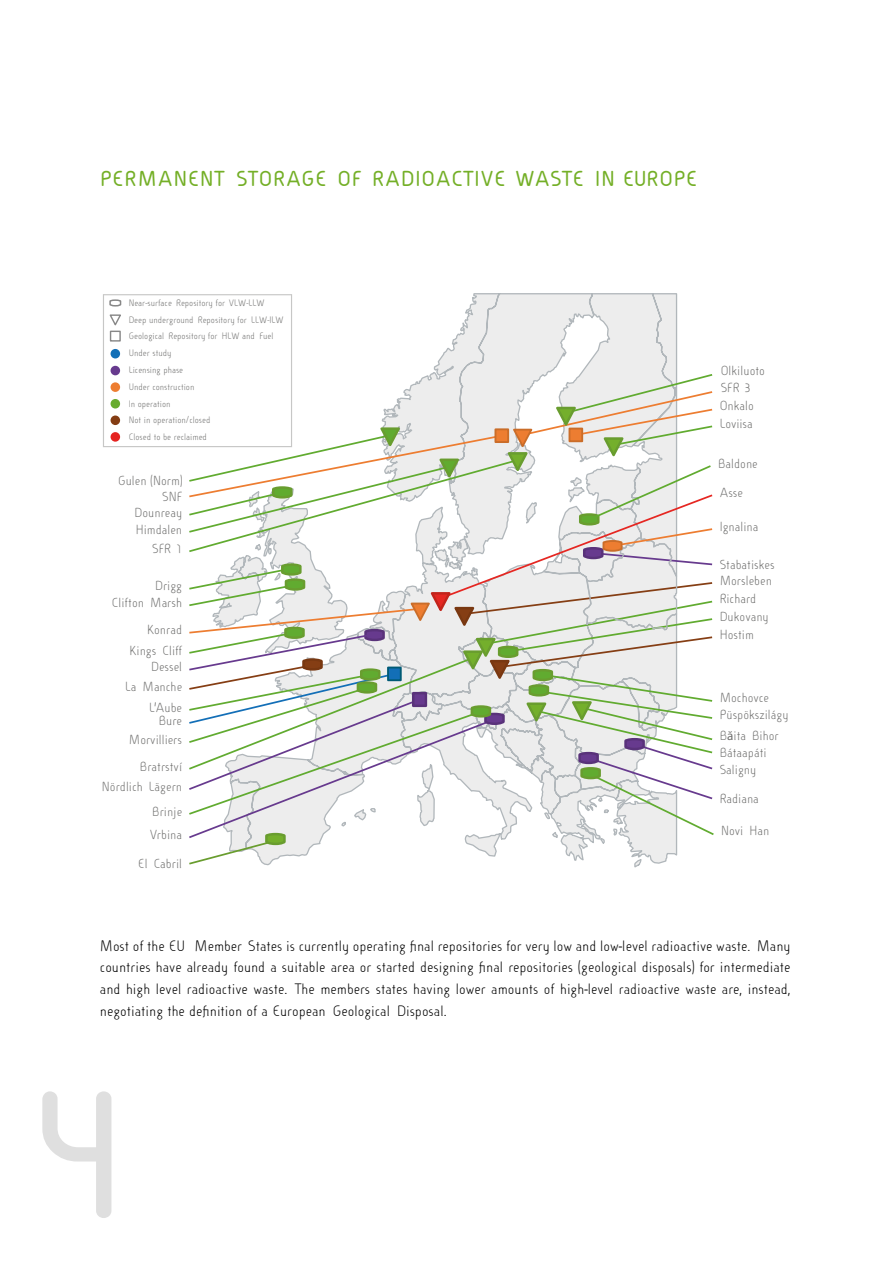
<style>
.page{position:relative;width:893px;height:1263px;background:#fff}
.page>*{position:absolute;margin:0;border:0;box-sizing:border-box;transform-origin:0 0}
.t1{font:700 190.65px "Cineplex LT";color:#dfdfdf}
.t2{font:700 21.6px "Cineplex LT";color:#74af27}
.t3{font:15px/21.8px "Cineplex LT";color:#000;text-align:justify}
.t4{font:13.05px/15.6px "Cineplex LT";color:#70706f;text-align:right}
.t5{font:9.3px/16.6px "Cineplex LT";color:#70706f}
.s1{font-family:"Myriad Pro"}
</style>
<div class="page">
<div style="left:103px;top:294px;width:189px;height:153px;border:1px solid #c7c7c6"></div>
<svg style="left:109px;top:299px;width:13px;height:8px"></svg>
<div style="left:111px;top:382px;width:9px;height:10px;background:#ed7d31;border-radius:50%"></div>
<div style="left:111px;top:399px;width:9px;height:9px;background:#68ac2f;border-radius:50%"></div>
<div style="left:111px;top:366px;width:9px;height:9px;background:#673a8e;border-radius:50%"></div>
<div style="left:111px;top:415px;width:9px;height:10px;background:#843d13;border-radius:50%"></div>
<div style="left:111px;top:432px;width:9px;height:10px;background:#e52421;border-radius:50%"></div>
<div style="left:111px;top:349px;width:9px;height:9px;background:#126fb7;border-radius:50%"></div>
<svg style="left:109px;top:314px;width:12px;height:12px"></svg>
<div style="left:110px;top:331px;width:11px;height:11px;border:1px solid #878787"></div>
<svg style="left:211px;top:293px;width:467px;height:575px"></svg>
<svg style="left:211px;top:373px;width:502px;height:17px"></svg>
<svg style="left:187px;top:390px;width:527px;height:476px"></svg>
<h2 class="t2" style="left:100px;top:167px;width:599px">PERMANENT STORAGE OF RADIOACTIVE WASTE IN EUROPE</h2>
<p class="t5" style="left:129px;top:295px;width:137px">Near-surface Repository for VLW-LLW</p>
<p class="t5" style="left:129px;top:311px;width:156px">Deep underground Repository for LLW-ILW</p>
<p class="t5" style="left:129px;top:328px;width:146px">Geological Repository for HLW and Fuel</p>
<p class="t5" style="left:129px;top:345px;width:44px">Under study</p>
<p class="t5" style="left:129px;top:362px;width:56px">Licensing phase</p>
<p class="t5" style="left:129px;top:379px;width:67px">Under construction<br>In operation</p>
<p class="t5" style="left:129px;top:412px;width:83px">Not in operation/closed<br>Closed to be reclaimed</p>
<p class="t4" style="left:118px;top:474px;width:66px">Gulen (Norm)<br>SNF<br>Dounreay</p>
<p class="t4" style="left:136px;top:520px;width:48px;line-height:19.5px">Himdalen<br>SFR 1</p>
<p class="t4" style="left:112px;top:578px;width:72px;line-height:16.5px">Drigg<br>Clifton Marsh</p>
<p class="t4" style="left:129px;top:620px;width:54px;line-height:20.1px">Konrad<br>Kings Cliff</p>
<p class="t4" style="left:151px;top:660px;width:33px">Dessel</p>
<p class="t4" style="left:125px;top:679px;width:59px">La Manche</p>
<p class="t4" style="left:149px;top:700px;width:35px">L’Aube</p>
<p class="t4" style="left:129px;top:711px;width:55px;line-height:19.2px">Bure<br>Morvilliers</p>
<p class="t4" style="left:140px;top:759px;width:44px">Bratrství</p>
<p class="t4" style="left:102px;top:779px;width:82px">Nördlich Lägern</p>
<p class="t4" style="left:150px;top:827px;width:34px">Vrbina</p>
<p class="t4" style="left:152px;top:804px;width:31px">Brinje</p>
<p class="t4" style="left:138px;top:856px;width:45px">El Cabril</p>
<p class="t4" style="left:720px;top:362px;width:47px;line-height:17.4px;text-align:left">Olkiluoto<br>SFR 3<br>Onkalo</p>
<p class="t4" style="left:720px;top:417px;width:35px">Loviisa</p>
<p class="t4" style="left:718px;top:456px;width:41px">Baldone</p>
<p class="t4" style="left:720px;top:485px;width:25px">Asse</p>
<p class="t4" style="left:720px;top:519px;width:40px">Ignalina</p>
<p class="t4" style="left:720px;top:558px;width:56px">Stabatiskes</p>
<p class="t4" style="left:720px;top:573px;width:54px">Morsleben</p>
<p class="t4" style="left:720px;top:591px;width:50px;line-height:17.9px;text-align:left">Richard<br>Dukovany<br>Hostim</p>
<p class="t4" style="left:720px;top:689px;width:70px;line-height:17.1px;text-align:left">Mochovce<br>Püspökszilágy</p>
<p class="t4" style="left:720px;top:729px;width:61px">B<span class="s1">ă</span>ita Bihor</p>
<p class="t4" style="left:720px;top:746px;width:48px">Bátaapáti</p>
<p class="t4" style="left:720px;top:762px;width:38px">Saligny</p>
<p class="t4" style="left:720px;top:792px;width:41px">Radiana</p>
<p class="t4" style="left:721px;top:824px;width:50px">Novi Han</p>
<p class="t3" style="left:100px;top:935px;width:692px">Most of the EU Member States is currently operating final repositories for very low and low-level radioactive waste. Many countries have already found a suitable area or started designing final repositories (geological disposals) for intermediate and high level radioactive waste. The members states having lower amounts of high-level radioactive waste are, instead, negotiating the definition of a European Geological Disposal.</p>
<h1 class="t1" style="left:20px;top:1055px;width:116px">4</h1>
</div>
